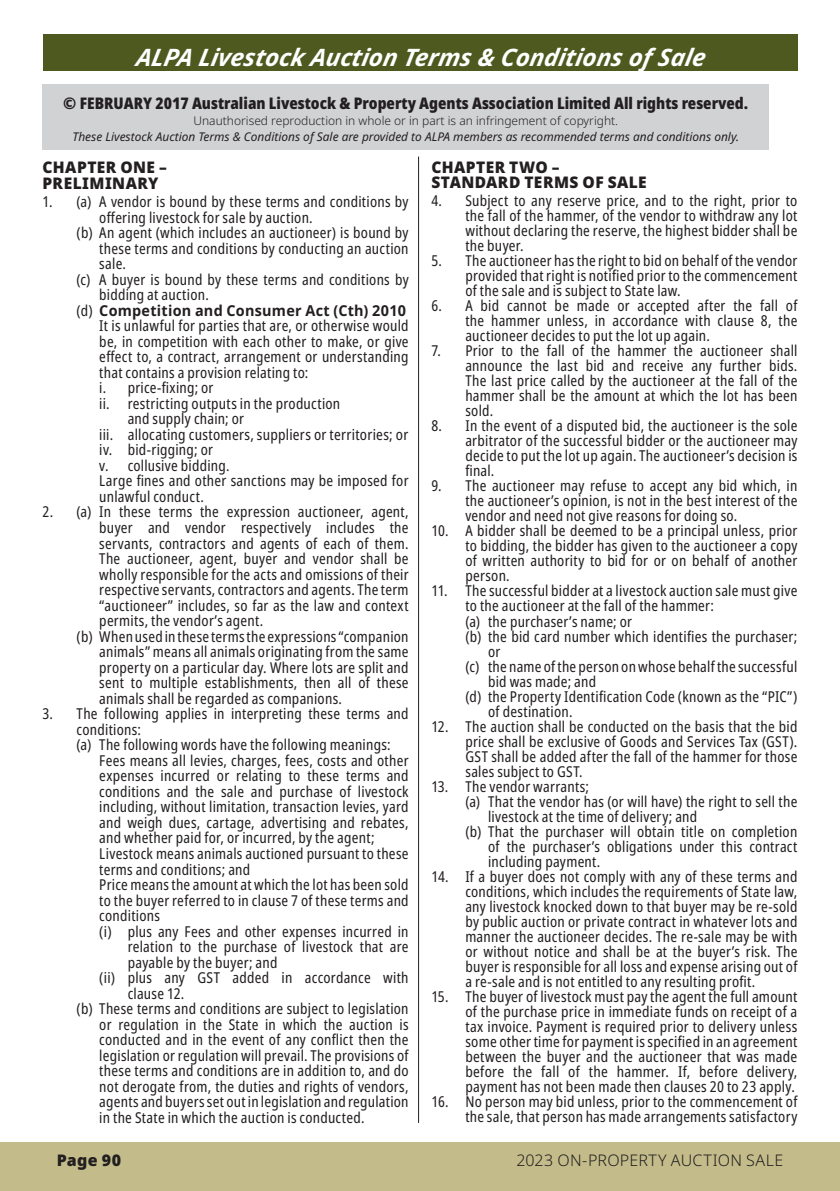
<style>
.page{position:relative;width:840px;height:1191px;background:#fff}
.page>*{position:absolute;margin:0;border:0;box-sizing:border-box;transform-origin:0 0}
.heading_-_strip{font:italic 700 24px "Noto Sans";color:#fff}
.t1{font:900 condensed 16px "Noto Sans";color:#231f20}
.T_C_-_subhead{font:900 16px/15.6px "Noto Sans";letter-spacing:.03em;color:#231f20}
.t2{font:300 16px "Noto Sans";letter-spacing:.015em;color:#231f20}
.T_C_-_1{font:condensed 15px/15px "Noto Sans";letter-spacing:.015em;color:#231f20;text-align:justify}
.T_C_-__a{font:condensed 15px/15.6px "Noto Sans";letter-spacing:.015em;color:#231f20;text-align:justify}
.T_C_-_1___a{font:condensed 15px/15.6px "Noto Sans";letter-spacing:.02em;color:#231f20}
.T_C_-__a___i{font:condensed 15px/15.6px "Noto Sans";letter-spacing:.015em;color:#231f20}
.T_C_-__a-2{font:700 15px "Noto Sans";letter-spacing:.015em;color:#231f20;scale:.96 1}
.t3{font:italic 12px "Noto Sans";color:#231f20}
.t4{font:300 12px "Noto Sans";color:#231f20}
.s1{font-weight:400;font-stretch:condensed}
</style>
<div class="page">
<div style="left:0;top:1141px;width:839px;height:50px;background:#c3bc8a"></div>
<div style="left:43px;top:84px;width:725px;height:65px;background:#d1d2d4"></div>
<div style="left:43px;top:34px;width:754px;height:37px;background:#4d591f"></div>
<hr style="left:418px;top:156px;width:1px;height:967px;background:#231f20">
<p class="heading_-_strip" style="left:135px;top:40px;width:576px">A LPA Livestock A uction Terms&amp; Conditionsof Sale</p>
<p class="t1" style="left:63px;top:91px;width:686px">© FEBRUARY 2017 Australian Livestock &amp; Property Agents Association Limited All rights reserved.</p>
<p class="t4" style="left:193px;top:112px;width:426px">Unauthorised reproduction in whole or in part is an infringement of copyright.</p>
<p class="t3" style="left:72px;top:128px;width:667px">These Livestock Auction Terms &amp; Conditions of Sale are provided to ALPA members as recommended terms and conditions only.</p>
<p class="T_C_-_subhead" style="left:43px;top:159px;width:126px">CHAPTER ONE –<br>PRELIMINARY</p>
<p class="T_C_-_1___a" style="left:99px;top:194px;width:310px;text-indent:-57px">1. (a) A vendor is bound by these terms and conditions by offering livestock for sale by auction.</p>
<p class="T_C_-__a" style="left:99px;top:225px;width:310px;text-indent:-23px">(b) An agent (which includes an auctioneer) is bound by these terms and conditions by conducting an auction sale.</p>
<p class="T_C_-__a" style="left:99px;top:272px;width:311px;text-indent:-23px">(c) A buyer is bound by these terms and conditions by bidding at auction.</p>
<p class="T_C_-__a-2" style="left:77px;top:300px;width:344px"><span class="s1">(d)</span> Competition and Consumer Act (Cth) 2010</p>
<p class="T_C_-__a" style="left:99px;top:318px;width:310px">It is unlawful for parties that are, or otherwise would be, in competition with each other to make, or give effect to, a contract, arrangement or understanding that contains a provision relating to:</p>
<p class="T_C_-__a___i" style="left:99px;top:380px;width:116px">i. price-fixing; or</p>
<p class="T_C_-__a___i" style="left:128px;top:396px;width:214px;text-indent:-28px">ii. restricting outputs in the production and supply chain; or</p>
<p class="T_C_-__a___i" style="left:99px;top:427px;width:310px">iii. allocating customers, suppliers or territories; or</p>
<p class="T_C_-__a___i" style="left:99px;top:442px;width:115px">iv. bid-rigging; or</p>
<p class="T_C_-__a___i" style="left:99px;top:458px;width:132px">v. collusive bidding.</p>
<p class="T_C_-__a" style="left:99px;top:473px;width:310px">Large fines and other sanctions may be imposed for unlawful conduct.</p>
<p class="T_C_-_1___a" style="left:99px;top:504px;width:311px;text-align:justify;text-indent:-57px">2. (a) In these terms the expression auctioneer, agent, buyer and vendor respectively includes the servants, contractors and agents of each of them.<br>The auctioneer, agent, buyer and vendor shall be wholly responsible for the acts and omissions of their respective servants, contractors and agents. The term “auctioneer” includes, so far as the law and context permits, the vendor’s agent.</p>
<p class="T_C_-__a" style="left:99px;top:629px;width:310px;text-indent:-23px">(b) When used in these terms the expressions “companion animals” means all animals originating from the same property on a particular day. Where lots are split and sent to multiple establishments, then all of these animals shall be regarded as companions.</p>
<p class="T_C_-_1" style="left:77px;top:706px;width:333px;line-height:15.6px;text-indent:-34px">3. The following applies in interpreting these terms and conditions:</p>
<p class="T_C_-__a" style="left:77px;top:737px;width:315px">(a) The following words have the following meanings:</p>
<p class="T_C_-__a" style="left:99px;top:753px;width:310px">Fees means all levies, charges, fees, costs and other expenses incurred or relating to these terms and conditions and the sale and purchase of livestock including, without limitation, transaction levies, yard and weigh dues, cartage, advertising and rebates, and whether paid for, or incurred, by the agent;</p>
<p class="T_C_-__a" style="left:99px;top:846px;width:310px">Livestock means animals auctioned pursuant to these terms and conditions; and</p>
<p class="T_C_-__a" style="left:99px;top:877px;width:311px">Price means the amount at which the lot has been sold to the buyer referred to in clause 7 of these terms and conditions</p>
<p class="T_C_-__a___i" style="left:128px;top:923px;width:282px;text-align:justify;text-indent:-28px">(i) plus any Fees and other expenses incurred in relation to the purchase of livestock that are payable by the buyer; and</p>
<p class="T_C_-__a___i" style="left:128px;top:970px;width:282px;text-indent:-28px">(ii) plus any GST added in accordance with clause 12.</p>
<p class="T_C_-__a" style="left:99px;top:1001px;width:311px;text-indent:-23px">(b) These terms and conditions are subject to legislation or regulation in the State in which the auction is conducted and in the event of any conflict then the legislation or regulation will prevail. The provisions of these terms and conditions are in addition to, and do not derogate from, the duties and rights of vendors, agents and buyers set out in legislation and regulation in the State in which the auction is conducted.</p>
<p class="T_C_-_subhead" style="left:431px;top:160px;width:217px;line-height:15px">CHAPTER TWO –<br>STANDARD TERMS OF SALE</p>
<p class="T_C_-_1" style="left:465px;top:193px;width:333px;text-indent:-34px">4. Subject to any reserve price, and to the right, prior to the fall of the hammer, of the vendor to withdraw any lot without declaring the reserve, the highest bidder shall be the buyer.</p>
<p class="T_C_-_1" style="left:465px;top:253px;width:333px;text-indent:-34px">5. The auctioneer has the right to bid on behalf of the vendor provided that right is notified prior to the commencement of the sale and is subject to State law.</p>
<p class="T_C_-_1" style="left:465px;top:298px;width:333px;text-indent:-34px">6. A bid cannot be made or accepted after the fall of the hammer unless, in accordance with clause 8, the auctioneer decides to put the lot up again.</p>
<p class="T_C_-_1" style="left:465px;top:343px;width:333px;text-indent:-34px">7. Prior to the fall of the hammer the auctioneer shall announce the last bid and receive any further bids.<br>The last price called by the auctioneer at the fall of the hammer shall be the amount at which the lot has been sold.</p>
<p class="T_C_-_1" style="left:465px;top:419px;width:333px;text-indent:-34px">8. In the event of a disputed bid, the auctioneer is the sole arbitrator of the successful bidder or the auctioneer may decide to put the lot up again. The auctioneer’s decision is final.</p>
<p class="T_C_-_1" style="left:465px;top:479px;width:333px;text-indent:-34px">9. The auctioneer may refuse to accept any bid which, in the auctioneer’s opinion, is not in the best interest of the vendor and need not give reasons for doing so.</p>
<p class="T_C_-_1" style="left:465px;top:524px;width:333px;text-indent:-34px">10. A bidder shall be deemed to be a principal unless, prior to bidding, the bidder has given to the auctioneer a copy of written authority to bid for or on behalf of another person.</p>
<p class="T_C_-_1" style="left:465px;top:584px;width:333px;text-indent:-34px">11. The successful bidder at a livestock auction sale must give to the auctioneer at the fall of the hammer:</p>
<p class="T_C_-__a" style="left:465px;top:613px;width:168px">(a) the purchaser’s name; or</p>
<p class="T_C_-__a" style="left:488px;top:629px;width:310px;line-height:15px;text-indent:-23px">(b) the bid card number which identifies the purchaser; or</p>
<p class="T_C_-__a" style="left:488px;top:659px;width:310px;line-height:15px;text-indent:-23px">(c) the name of the person on whose behalf the successful bid was made; and</p>
<p class="T_C_-__a" style="left:488px;top:689px;width:310px;line-height:15px;text-indent:-23px">(d) the Property Identification Code (known as the “PIC”) of destination.</p>
<p class="T_C_-_1" style="left:465px;top:719px;width:333px;text-indent:-34px">12. The auction shall be conducted on the basis that the bid price shall be exclusive of Goods and Services Tax (GST).<br>GST shall be added after the fall of the hammer for those sales subject to GST.</p>
<p class="T_C_-_1" style="left:431px;top:779px;width:159px">13. The vendor warrants;</p>
<p class="T_C_-__a" style="left:488px;top:794px;width:310px;line-height:15px;text-indent:-23px">(a) That the vendor has (or will have) the right to sell the livestock at the time of delivery; and</p>
<p class="T_C_-__a" style="left:488px;top:824px;width:310px;line-height:15px;text-indent:-23px">(b) That the purchaser will obtain title on completion of the purchaser’s obligations under this contract including payment.</p>
<p class="T_C_-_1" style="left:465px;top:869px;width:333px;text-indent:-34px">14. If a buyer does not comply with any of these terms and conditions, which includes the requirements of State law, any livestock knocked down to that buyer may be re-sold by public auction or private contract in whatever lots and manner the auctioneer decides. The re-sale may be with or without notice and shall be at the buyer’s risk. The buyer is responsible for all loss and expense arising out of a re-sale and is not entitled to any resulting profit.</p>
<p class="T_C_-_1" style="left:465px;top:989px;width:333px;text-indent:-34px">15. The buyer of livestock must pay the agent the full amount of the purchase price in immediate funds on receipt of a tax invoice. Payment is required prior to delivery unless some other time for payment is specified in an agreement between the buyer and the auctioneer that was made before the fall of the hammer. If, before delivery, payment has not been made then clauses 20 to 23 apply.</p>
<p class="T_C_-_1" style="left:431px;top:1094px;width:367px;text-align:right">16. No person may bid unless, prior to the commencement of the sale, that person has made arrangements satisfactory</p>
<p class="T_C_-_subhead" style="left:57px;top:1151px;width:66px">Page 90</p>
<p class="t2" style="left:516px;top:1148px;width:268px">2023 ON-PROPERTY AUCTION SALE</p>
</div>
